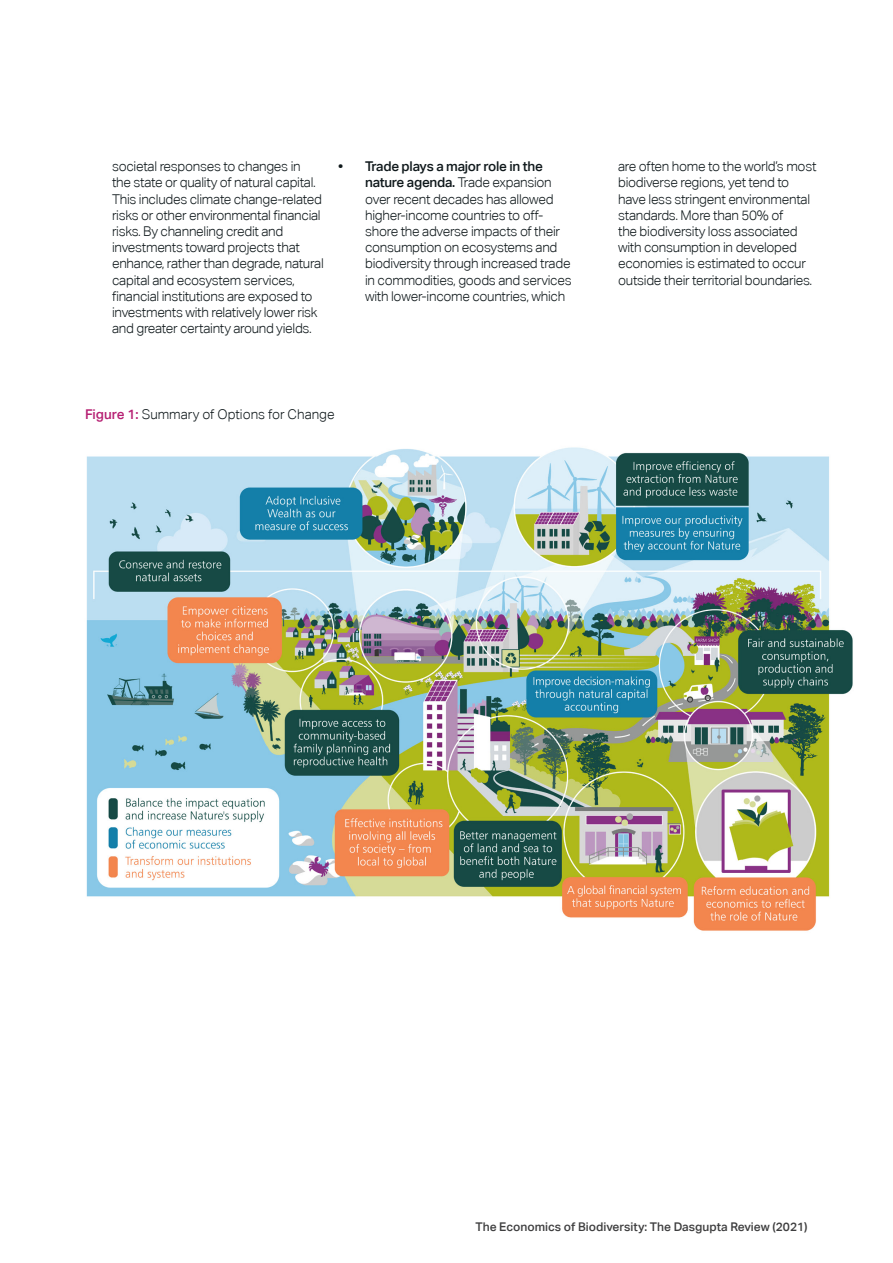
<style>
.page{position:relative;width:893px;height:1263px;background:#fff}
.page>*{position:absolute;margin:0;border:0;box-sizing:border-box;transform-origin:0 0}
.t1{font:300 13.5px/16.2px "Aktiv Grotesk";letter-spacing:-.02em;color:#10191c}
.t2{font:300 13.5px "Aktiv Grotesk";color:#10191c}
.t3{font:500 12px "Aktiv Grotesk";color:#3e3e3f}
.s1{font-weight:500}
.s2{font-weight:500;color:#b62073}
</style>
<div class="page">
<img style="left:86px;top:447px;width:767px;height:484px">
<p class="t1" style="left:112px;top:158px;width:213px">societal responses to changes in<br>the state or quality of natural capital.<br>This includes climate change-related risks or other environmental financial risks. By channeling credit and investments toward projects that enhance, rather than degrade, natural capital and ecosystem services, financial institutions are exposed to investments with relatively lower risk and greater certainty around yields.</p>
<p class="t1" style="left:365px;top:158px;width:208px;text-indent:-27px"><span class="s1">• Trade plays a major role in the nature agenda.</span> Trade expansion over recent decades has allowed higher-income countries to off&shy;shore the adverse impacts of their consumption on ecosystems and biodiversity through increased trade in commodities, goods and services with lower-income countries, which</p>
<p class="t1" style="left:618px;top:158px;width:200px">are often home to the world’s most biodiverse regions, yet tend to have less stringent environmental standards. More than 50% of<br>the biodiversity loss associated with consumption in developed economies is estimated to occur outside their territorial boundaries.</p>
<p class="t2" style="left:85px;top:407px;width:251px"><span class="s2">Figure 1:</span> Summary of Options for Change</p>
<p class="t3" style="left:475px;top:1219px;width:334px">The Economics of Biodiversity: The Dasgupta Review (2021)</p>
</div>
